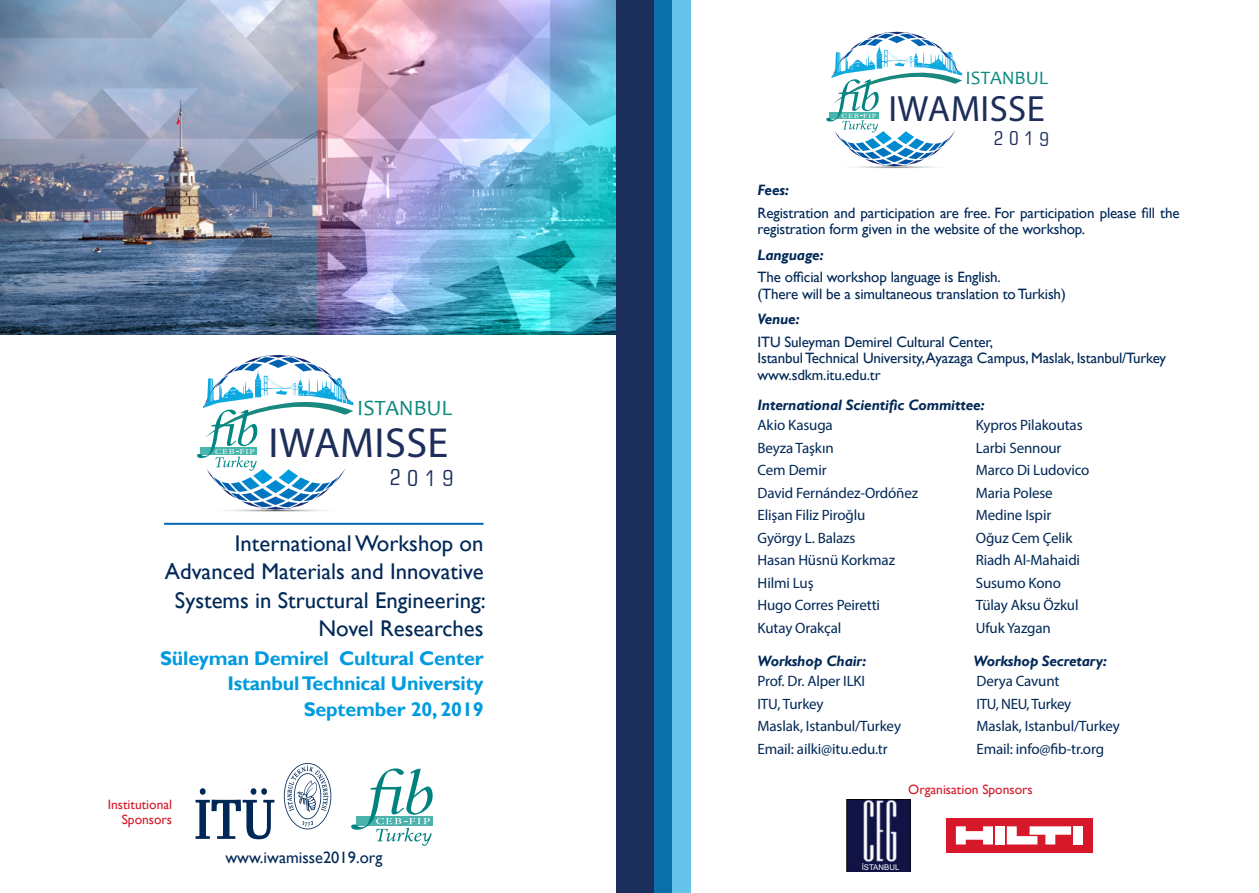
<style>
.page{position:relative;width:1259px;height:893px;background:#fff}
.page>*{position:absolute;margin:0;border:0;box-sizing:border-box;transform-origin:0 0}
.t1{font:42.15px "PT Sans";letter-spacing:.01em;color:#1d2e5b}
.t2{font:36.6px "PT Sans";letter-spacing:.01em;color:#1d2e5b}
.t3{font:22.8px/28.5px "Gill Sans";color:#002857;text-align:right}
.t4{font:condensed 22.05px "Square 721 BT";color:#1d2e5b}
.t5{font:21.9px "Candara";letter-spacing:-.01em;color:#0b887f}
.t6{font:700 19.8px/25.5px "Gill Sans";letter-spacing:-.01em;color:#009bdf;text-align:right}
.t7{font:19.05px "Candara";letter-spacing:-.01em;color:#0b887f}
.t8{font:condensed 19.05px "Square 721 BT";color:#1d2e5b}
.t9{font:16.5px "Gill Sans";color:#002857}
.t10{font:15px/22.5px "Myriad Pro";letter-spacing:-.01em;color:#002857}
.t11{font:15px/16.5px "Gill Sans";letter-spacing:-.01em;color:#002857}
.t12{font:italic 700 15px "Gill Sans";letter-spacing:-.01em;color:#002857}
.t13{font:13.5px/15px "Gill Sans";color:#d7182a;text-align:right}
.t14{font:7.8px "Arial";color:#fff}
.t15{font:7.35px "Minion Pro";letter-spacing:.105em;color:#fff;scale:1.23 1}
.t16{font:6.45px "Minion Pro";letter-spacing:.105em;color:#fff;scale:1.23 1}
</style>
<div class="page">
<img style="left:0;top:0;width:617px;height:335px">
<svg style="left:197px;top:355px;width:157px;height:157px"></svg>
<hr style="left:164px;top:523px;width:319px;height:2px;background:#0066b3">
<svg style="left:195px;top:788px;width:79px;height:51px"></svg>
<svg style="left:284px;top:763px;width:47px;height:66px"></svg>
<svg style="left:351px;top:768px;width:82px;height:78px"></svg>
<svg style="left:846px;top:799px;width:64px;height:72px;background:#121441"></svg>
<img style="left:856px;top:800px;width:47px;height:62px">
<div style="left:946px;top:818px;width:147px;height:35px;background:#d7182a"></div>
<div style="left:995px;top:826px;width:10px;height:18px;background:#fff"></div>
<div style="left:1073px;top:826px;width:10px;height:18px;background:#fff"></div>
<svg style="left:956px;top:826px;width:37px;height:18px"></svg>
<svg style="left:1007px;top:826px;width:64px;height:18px"></svg>
<div style="left:617px;top:0;width:55px;height:893px;background:#1c2e5b"></div>
<svg style="left:654px;top:0;width:36px;height:893px;background:#3394c6"></svg>
<svg style="left:826px;top:32px;width:137px;height:136px"></svg>
<p class="t15" style="left:215px;top:446px;width:34px">CEB FIP</p>
<h3 class="t5" style="left:357px;top:394px;width:97px">ISTANBUL</h3>
<h1 class="t1" style="left:268px;top:417px;width:181px">IWAMISSE</h1>
<h3 class="t4" style="left:390px;top:464px;width:65px">2 019</h3>
<h3 class="t3" style="left:165px;top:529px;width:322px">International Workshop on<br>Advanced Materials and Innovative<br>Systems in Structural Engineering:<br>Novel Researches</h3>
<h3 class="t6" style="left:160px;top:646px;width:325px">Süleyman Demirel Cultural Center<br>Istanbul Technical University<br>September 20, 2019</h3>
<p class="t13" style="left:108px;top:797px;width:66px">Institutional<br>Sponsors</p>
<p class="t9" style="left:225px;top:848px;width:158px">www.iwamisse2019.org</p>
<p class="t16" style="left:842px;top:111px;width:30px">CEB FIP</p>
<p class="t7" style="left:965px;top:66px;width:84px">ISTANBUL</p>
<h2 class="t2" style="left:888px;top:86px;width:158px">IWAMISSE</h2>
<p class="t8" style="left:993px;top:127px;width:57px">2 019</p>
<p class="t12" style="left:757px;top:182px;width:33px">Fees:</p>
<p class="t11" style="left:757px;top:205px;width:423px">Registration and participation are free. For participation please fill the registration form given in the website of the workshop.</p>
<p class="t12" style="left:757px;top:246px;width:68px">Language:</p>
<p class="t11" style="left:757px;top:269px;width:310px">The official workshop language is English.<br>(There will be a simultaneous translation to Turkish)</p>
<p class="t12" style="left:757px;top:311px;width:44px">Venue:</p>
<p class="t11" style="left:757px;top:334px;width:410px">ITU Suleyman Demirel Cultural Center,<br>Istanbul Technical University,Ayazaga Campus, Maslak, Istanbul/Turkey www.sdkm.itu.edu.tr</p>
<p class="t12" style="left:757px;top:396px;width:228px">International Scientific Committee:</p>
<p class="t10" style="left:757px;top:414px;width:162px">Akio Kasuga<br>Beyza Taşkın<br>Cem Demir<br>David Fernández-Ordóñez<br>Elişan Filiz Piroğlu<br>György L. Balazs<br>Hasan Hüsnü Korkmaz<br>Hilmi Luş<br>Hugo Corres Peiretti<br>Kutay Orakçal</p>
<p class="t10" style="left:975px;top:414px;width:115px">Kypros Pilakoutas<br>Larbi Sennour<br>Marco Di Ludovico<br>Maria Polese<br>Medine Ispir<br>Oğuz Cem Çelik<br>Riadh Al-Mahaidi<br>Susumo Kono<br>Tülay Aksu Özkul<br>Ufuk Yazgan</p>
<p class="t10" style="left:757px;top:670px;width:145px">Prof. Dr. Alper ILKI<br>ITU, Turkey<br>Maslak, Istanbul/Turkey<br>Email: ailki@itu.edu.tr</p>
<p class="t10" style="left:976px;top:670px;width:145px">Derya Cavunt<br>ITU, NEU, Turkey<br>Maslak, Istanbul/Turkey<br>Email: info@fib-tr.org</p>
<p class="t12" style="left:757px;top:653px;width:110px">Workshop Chair:</p>
<p class="t12" style="left:973px;top:653px;width:135px">Workshop Secretary:</p>
<p class="t13" style="left:908px;top:782px;width:126px">Organisation Sponsors</p>
<p class="t14" style="left:861px;top:862px;width:39px">İSTANBUL</p>
</div>
